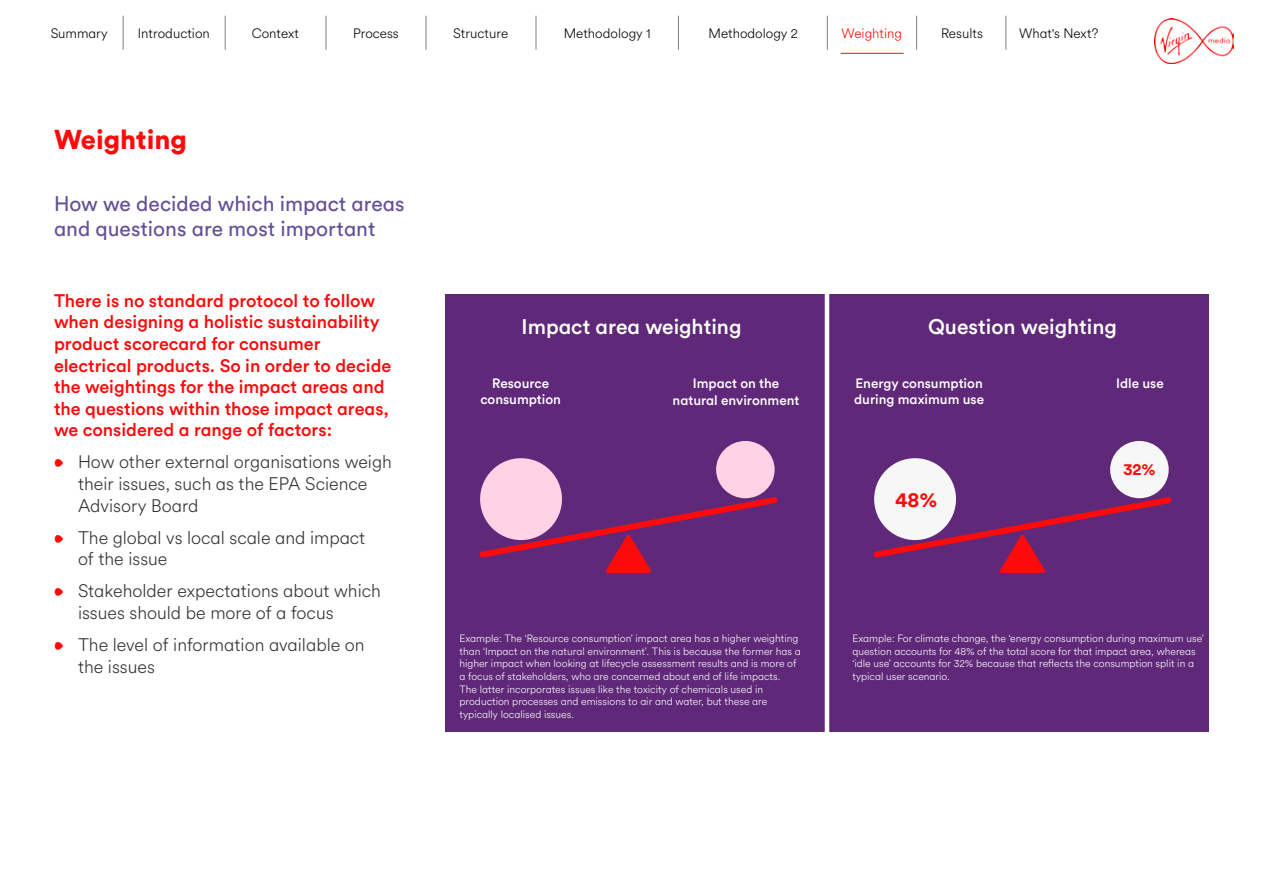
<style>
.page{position:relative;width:1263px;height:893px;background:#fff}
.page>*{position:absolute;margin:0;border:0;box-sizing:border-box;transform-origin:0 0}
.t1{font:900 27px "VM Circular Yell";color:#ff0a0a}
.t2{font:21px/25.2px "VM Circular Chat";color:#645096}
.t3{font:500 21px "VM Circular Natter";color:#fff}
.t4{font:700 21px "VM Circular Shout";color:#ff0a0a}
.t5{font:500 18px/21.6px "VM Circular Natter";color:#ff0a0a}
.t6{font:300 18px/21.6px "VM Circular Whisper";color:#323232}
.t7{font:700 16.5px "VM Circular Shout";color:#ff0a0a}
.t8{font:500 13.5px/16.2px "VM Circular Natter";color:#fff;text-align:center}
.t9{font:300 13.5px "VM Circular Whisper";color:#000}
.t10{font:300 13.5px "VM Circular Whisper";color:#ff0a0a}
.t11{font:300 10.5px/12.6px "VM Circular Whisper";color:#fff}
.s1{color:#ff0a0a}
</style>
<div class="page">
<div style="left:445px;top:294px;width:764px;height:438px;background:#5f2878"></div>
<hr style="left:225px;top:16px;width:1px;height:34px;background:#808080">
<hr style="left:326px;top:16px;width:1px;height:34px;background:#808080">
<hr style="left:426px;top:16px;width:1px;height:34px;background:#808080">
<hr style="left:916px;top:16px;width:1px;height:34px;background:#808080">
<hr style="left:1006px;top:16px;width:1px;height:34px;background:#808080">
<img style="left:1155px;top:18px;width:78px;height:46px">
<hr style="left:536px;top:16px;width:1px;height:34px;background:#808080">
<hr style="left:678px;top:16px;width:1px;height:34px;background:#808080">
<hr style="left:827px;top:16px;width:1px;height:34px;background:#808080">
<hr style="left:123px;top:16px;width:1px;height:34px;background:#808080">
<hr style="left:841px;top:53px;width:63px;height:1px;background:#ff0a0a">
<svg style="left:479px;top:493px;width:299px;height:80px"></svg>
<div style="left:480px;top:458px;width:82px;height:82px;background:#ffd2e6;border-radius:50%"></div>
<div style="left:716px;top:441px;width:59px;height:57px;background:#ffd2e6;border-radius:50%"></div>
<svg style="left:873px;top:493px;width:299px;height:80px"></svg>
<div style="left:874px;top:458px;width:82px;height:82px;background:#f7f7f7;border-radius:50%"></div>
<div style="left:1110px;top:441px;width:59px;height:57px;background:#f7f7f7;border-radius:50%"></div>
<hr style="left:825px;top:290px;width:4px;height:446px;background:#fff">
<p class="t9" style="left:51px;top:24px;width:59px">Summary</p>
<p class="t9" style="left:138px;top:24px;width:73px">Introduction</p>
<p class="t9" style="left:252px;top:24px;width:49px">Context</p>
<p class="t9" style="left:353px;top:24px;width:47px">Process</p>
<p class="t9" style="left:453px;top:24px;width:57px">Structure</p>
<p class="t9" style="left:564px;top:24px;width:88px">Methodology 1</p>
<p class="t9" style="left:708px;top:24px;width:91px">Methodology 2</p>
<p class="t10" style="left:841px;top:24px;width:62px">Weighting</p>
<p class="t9" style="left:941px;top:24px;width:43px">Results</p>
<p class="t9" style="left:1019px;top:24px;width:81px">What's Next?</p>
<h1 class="t1" style="left:54px;top:121px;width:134px">Weighting</h1>
<h2 class="t2" style="left:54px;top:190px;width:352px">How we decided which impact areas and questions are most important</h2>
<p class="t5" style="left:54px;top:289px;width:339px">There is no standard protocol to follow when designing a holistic sustainability product scorecard for consumer electrical products. So in order to decide the weightings for the impact areas and the questions within those impact areas, we considered a range of factors:</p>
<h3 class="t6" style="left:78px;top:451px;width:315px;text-indent:-24px"><span class="s1">•</span> How other external organisations weigh their issues, such as the EPA Science<br>Advisory Board</h3>
<h3 class="t6" style="left:78px;top:526px;width:289px;text-indent:-24px"><span class="s1">•</span> The global vs local scale and impact of the issue</h3>
<h3 class="t6" style="left:78px;top:580px;width:304px;text-indent:-24px"><span class="s1">•</span> Stakeholder expectations about which issues should be more of a focus</h3>
<h3 class="t6" style="left:78px;top:633px;width:288px;text-indent:-24px"><span class="s1">•</span> The level of information available on the issues</h3>
<h2 class="t3" style="left:522px;top:312px;width:221px">Impact area weighting</h2>
<p class="t8" style="left:480px;top:374px;width:82px">Resource consumption</p>
<p class="t8" style="left:672px;top:375px;width:128px">Impact on the natural environment</p>
<p class="t11" style="left:459px;top:632px;width:343px">Example: The ‘Resource consumption’ impact area has a higher weighting than ‘Impact on the natural environment’. This is because the former has a higher impact when looking at lifecycle assessment results and is more of a focus of stakeholders, who are concerned about end of life impacts.<br>The latter incorporates issues like the toxicity of chemicals used in production processes and emissions to air and water, but these are typically localised issues.</p>
<h2 class="t3" style="left:928px;top:312px;width:190px">Question weighting</h2>
<p class="t8" style="left:854px;top:374px;width:131px;text-align:left">Energy consumption during maximum use</p>
<p class="t8" style="left:1116px;top:375px;width:49px">Idle use</p>
<h2 class="t4" style="left:895px;top:485px;width:44px">48%</h2>
<h3 class="t7" style="left:1123px;top:458px;width:34px">32%</h3>
<p class="t11" style="left:852px;top:632px;width:353px">Example: For climate change, the ‘energy consumption during maximum use’ question accounts for 48% of the total score for that impact area, whereas ‘idle use’ accounts for 32% because that reflects the consumption split in a typical user scenario.</p>
</div>
